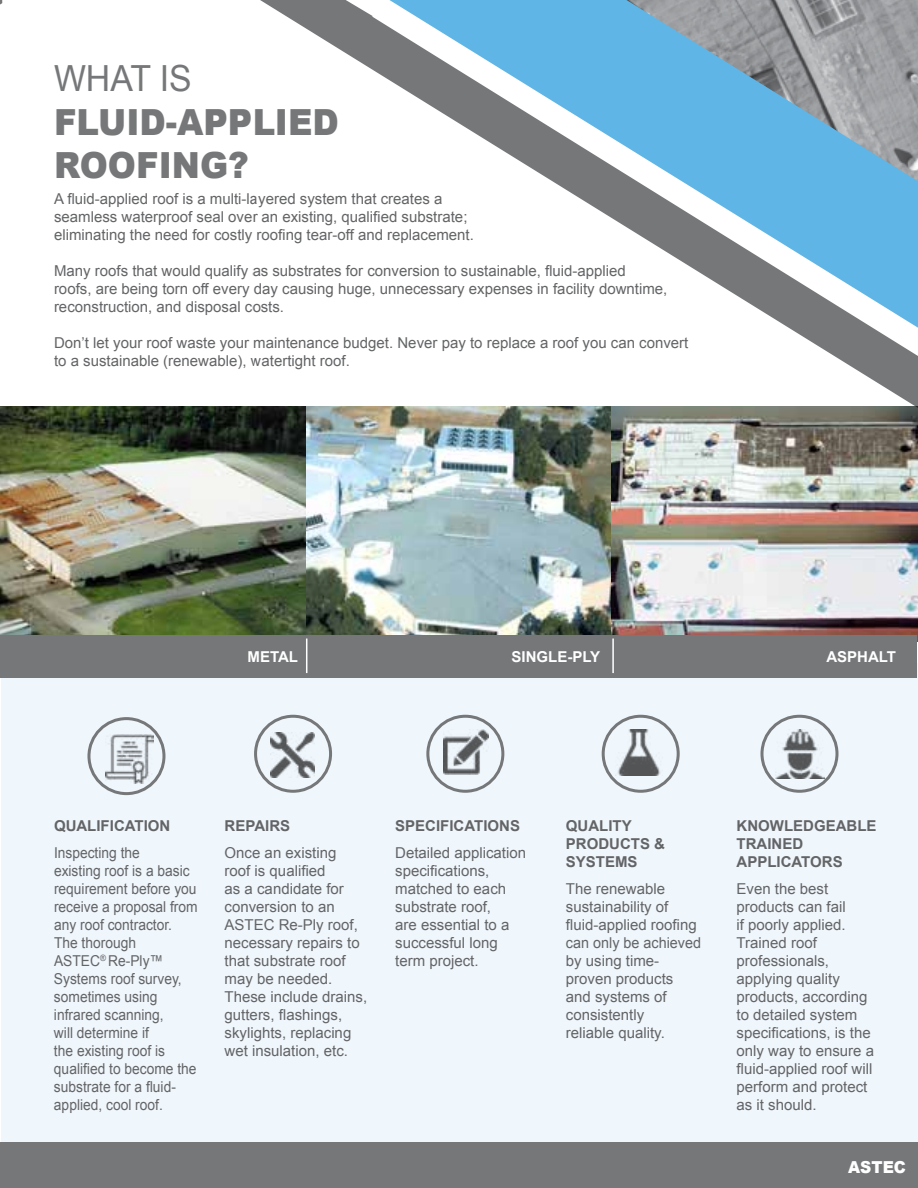
<style>
.page{position:relative;width:918px;height:1188px;background:#fff}
.page>*{position:absolute;margin:0;border:0;box-sizing:border-box;transform-origin:0 0}
.t1{font:900 36px/43.2px "Arial";color:#757779;scale:.94 1}
.t2{font:36px "Arial";color:#757779;scale:.94 1}
.t3{font:900 16.5px "Arial";color:#fff;scale:.94 1}
.t4{font:15px/18px "Arial";color:#636466}
.t5{font:15px/18px "Arial";color:#636466;scale:.92 1}
.t6{font:700 15px/18px "Arial";color:#636466}
.t7{font:700 15px "Arial";color:#fff}
</style>
<div class="page">
<div style="left:1px;top:663px;width:917px;height:479px;background:#eff6fc"></div>
<img style="left:105px;top:735px;width:48px;height:48px">
<div style="left:87px;top:717px;width:78px;height:78px;border:3px solid #757779;border-radius:50%"></div>
<img style="left:270px;top:733px;width:45px;height:44px">
<div style="left:254px;top:715px;width:78px;height:78px;border:3px solid #757779;border-radius:50%"></div>
<img style="left:444px;top:730px;width:44px;height:44px">
<div style="left:426px;top:715px;width:78px;height:78px;border:3px solid #757779;border-radius:50%"></div>
<img style="left:618px;top:729px;width:43px;height:47px">
<div style="left:602px;top:715px;width:78px;height:78px;border:3px solid #757779;border-radius:50%"></div>
<img style="left:776px;top:729px;width:49px;height:49px">
<div style="left:760px;top:715px;width:78px;height:78px;border:3px solid #757779;border-radius:50%"></div>
<img style="left:0;top:406px;width:307px;height:233px">
<img style="left:307px;top:620px;width:305px;height:15px">
<img style="left:612px;top:620px;width:306px;height:22px">
<img style="left:254px;top:0;width:664px;height:620px">
<div style="left:1px;top:635px;width:916px;height:42px;background:#757779"></div>
<hr style="left:306px;top:639px;width:1px;height:34px;background:#fff">
<hr style="left:612px;top:639px;width:2px;height:34px;background:#fff">
<div style="left:0;top:1143px;width:918px;height:45px;background:#757779"></div>
<h1 class="t2" style="left:54px;top:55px;width:148px">WHAT IS</h1>
<h1 class="t1" style="left:54px;top:99px;width:305px">FLUID-APPLIED<br>ROOFING?</h1>
<p class="t4" style="left:54px;top:190px;width:421px">A fluid-applied roof is a multi-layered system that creates a seamless waterproof seal over an existing, qualified substrate; eliminating the need for costly roofing tear-off and replacement.</p>
<p class="t4" style="left:54px;top:262px;width:615px">Many roofs that would qualify as substrates for conversion to sustainable, fluid-applied<br>roofs, are being torn off every day causing huge, unnecessary expenses in facility downtime, reconstruction, and disposal costs.</p>
<p class="t4" style="left:54px;top:334px;width:636px">Don’t let your roof waste your maintenance budget. Never pay to replace a roof you can convert to a sustainable (renewable), watertight roof.</p>
<p class="t7" style="left:248px;top:646px;width:52px">METAL</p>
<p class="t7" style="left:512px;top:646px;width:90px">SINGLE-PLY</p>
<p class="t7" style="left:826px;top:646px;width:71px">ASPHALT</p>
<p class="t6" style="left:54px;top:817px;width:118px">QUALIFICATION</p>
<p class="t5" style="left:54px;top:844px;width:158px">Inspecting the<br>existing roof is a basic requirement before you receive a proposal from any roof contractor.<br>The thorough<br>ASTEC<sup>®</sup> Re-Ply™<br>Systems roof survey, sometimes using infrared scanning,<br>will determine if<br>the existing roof is qualified to become the substrate for a fluid&shy;applied, cool roof.</p>
<p class="t6" style="left:225px;top:817px;width:67px">REPAIRS</p>
<p class="t4" style="left:225px;top:844px;width:144px">Once an existing<br>roof is qualified<br>as a candidate for conversion to an<br>ASTEC Re-Ply roof, necessary repairs to that substrate roof may be needed.<br>These include drains, gutters, flashings, skylights, replacing wet insulation, etc.</p>
<p class="t6" style="left:395px;top:817px;width:126px">SPECIFICATIONS</p>
<p class="t4" style="left:395px;top:844px;width:132px">Detailed application specifications, matched to each substrate roof,<br>are essential to a successful long term project.</p>
<p class="t6" style="left:566px;top:817px;width:101px">QUALITY<br>PRODUCTS &amp;<br>SYSTEMS</p>
<p class="t4" style="left:566px;top:880px;width:137px">The renewable sustainability of fluid-applied roofing can only be achieved by using time&shy;proven products and systems of consistently<br>reliable quality.</p>
<p class="t6" style="left:737px;top:817px;width:141px">KNOWLEDGEABLE<br>TRAINED<br>APPLICATORS</p>
<p class="t4" style="left:737px;top:880px;width:139px">Even the best products can fail<br>if poorly applied.<br>Trained roof professionals, applying quality products, according to detailed system specifications, is the only way to ensure a fluid-applied roof will perform and protect as it should.</p>
<p class="t3" style="left:848px;top:1155px;width:63px">ASTEC</p>
</div>
